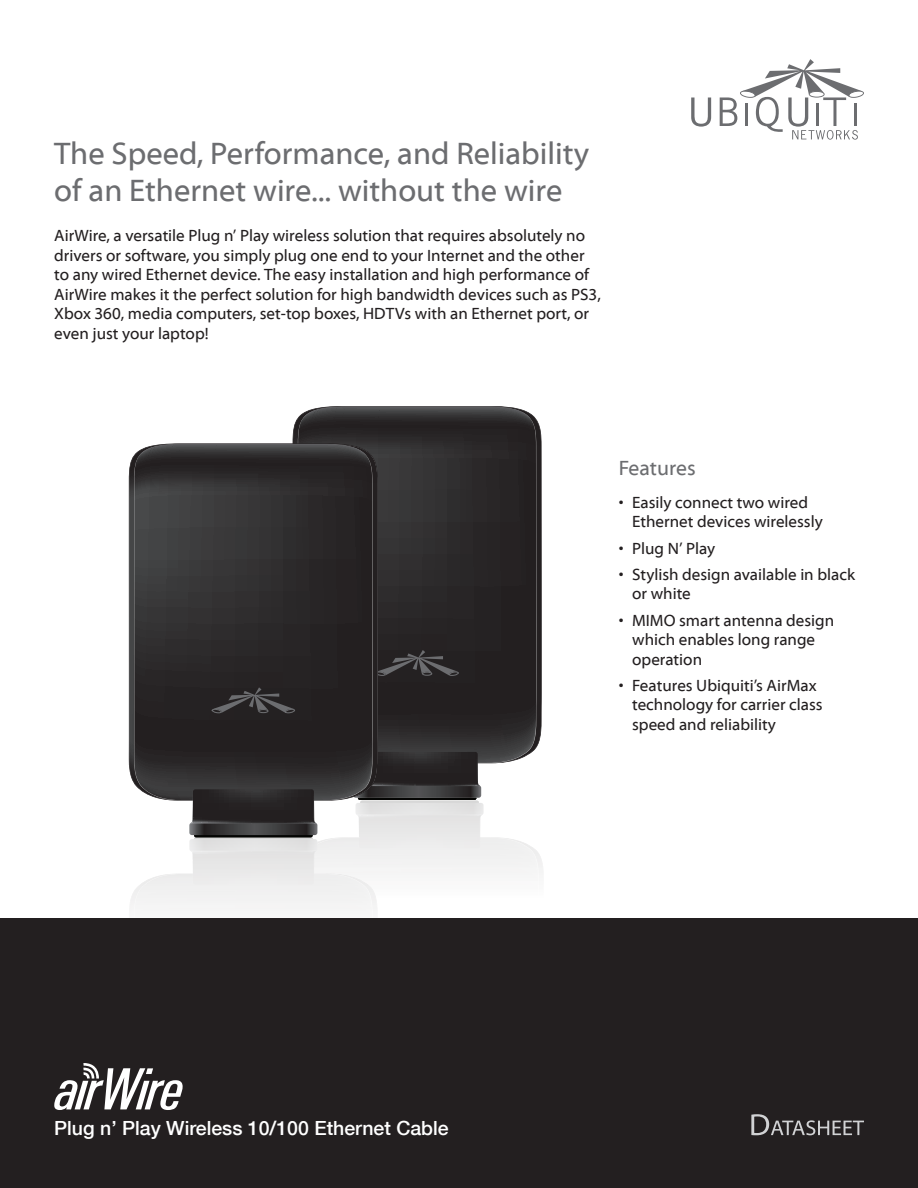
<style>
.page{position:relative;width:918px;height:1188px;background:#fff}
.page>*{position:absolute;margin:0;border:0;box-sizing:border-box;transform-origin:0 0}
.Tagline{font:31.5px/37.8px "Myriad Web Pro";color:#6c6d70}
.Features_Header{font:21px "Myriad Web Pro";color:#6c6d70}
.Product_Name{font:500 19.5px "Helvetica Neue";color:#fff}
.Paragraph_text{font:16.5px/19.5px "Myriad Web Pro";color:#231f20}
.Features_Bullets{font:16.5px/19.5px "Myriad Web Pro";color:#231f20}
</style>
<div class="page">
<div style="left:317px;top:838px;width:222px;height:36px;background:#f2f2f2"></div>
<svg style="left:298px;top:406px;width:238px;height:357px"></svg>
<svg style="left:378px;top:650px;width:81px;height:29px"></svg>
<svg style="left:353px;top:752px;width:131px;height:97px"></svg>
<svg style="left:129px;top:444px;width:249px;height:356px"></svg>
<svg style="left:134px;top:444px;width:238px;height:356px"></svg>
<svg style="left:211px;top:687px;width:85px;height:30px"></svg>
<div style="left:134px;top:874px;width:238px;height:35px;background:#f2f2f2"></div>
<svg style="left:189px;top:789px;width:128px;height:96px"></svg>
<div style="left:0;top:918px;width:918px;height:270px;background:#231f20"></div>
<svg style="left:691px;top:98px;width:20px;height:29px"></svg>
<svg style="left:720px;top:59px;width:144px;height:81px"></svg>
<svg style="left:751px;top:1114px;width:113px;height:21px"></svg>
<svg style="left:54px;top:1063px;width:129px;height:47px"></svg>
<p class="Tagline" style="left:54px;top:135px;width:536px">The Speed, Performance, and Reliability of an Ethernet wire... without the wire</p>
<p class="Paragraph_text" style="left:54px;top:226px;width:548px">AirWire, a versatile Plug n’ Play wireless solution that requires absolutely no drivers or software, you simply plug one end to your Internet and the other to any wired Ethernet device. The easy installation and high performance of AirWire makes it the perfect solution for high bandwidth devices such as PS3, Xbox 360, media computers, set-top boxes, HDTVs with an Ethernet port, or even just your laptop!</p>
<p class="Features_Header" style="left:619px;top:457px;width:79px">Features</p>
<p class="Features_Bullets" style="left:632px;top:493px;width:192px;text-indent:-14px">• Easily connect two wired<br>Ethernet devices wirelessly</p>
<p class="Features_Bullets" style="left:619px;top:539px;width:98px">• Plug N’ Play</p>
<p class="Features_Bullets" style="left:632px;top:565px;width:224px;text-indent:-14px">• Stylish design available in black or white</p>
<p class="Features_Bullets" style="left:632px;top:611px;width:204px;text-indent:-14px">• MIMO smart antenna design which enables long range operation</p>
<p class="Features_Bullets" style="left:632px;top:676px;width:192px;text-indent:-14px">• Features Ubiquiti’s AirMax technology for carrier class speed and reliability</p>
<p class="Product_Name" style="left:54px;top:1117px;width:396px">Plug n’ Play Wireless 10/100 Ethernet Cable</p>
</div>
